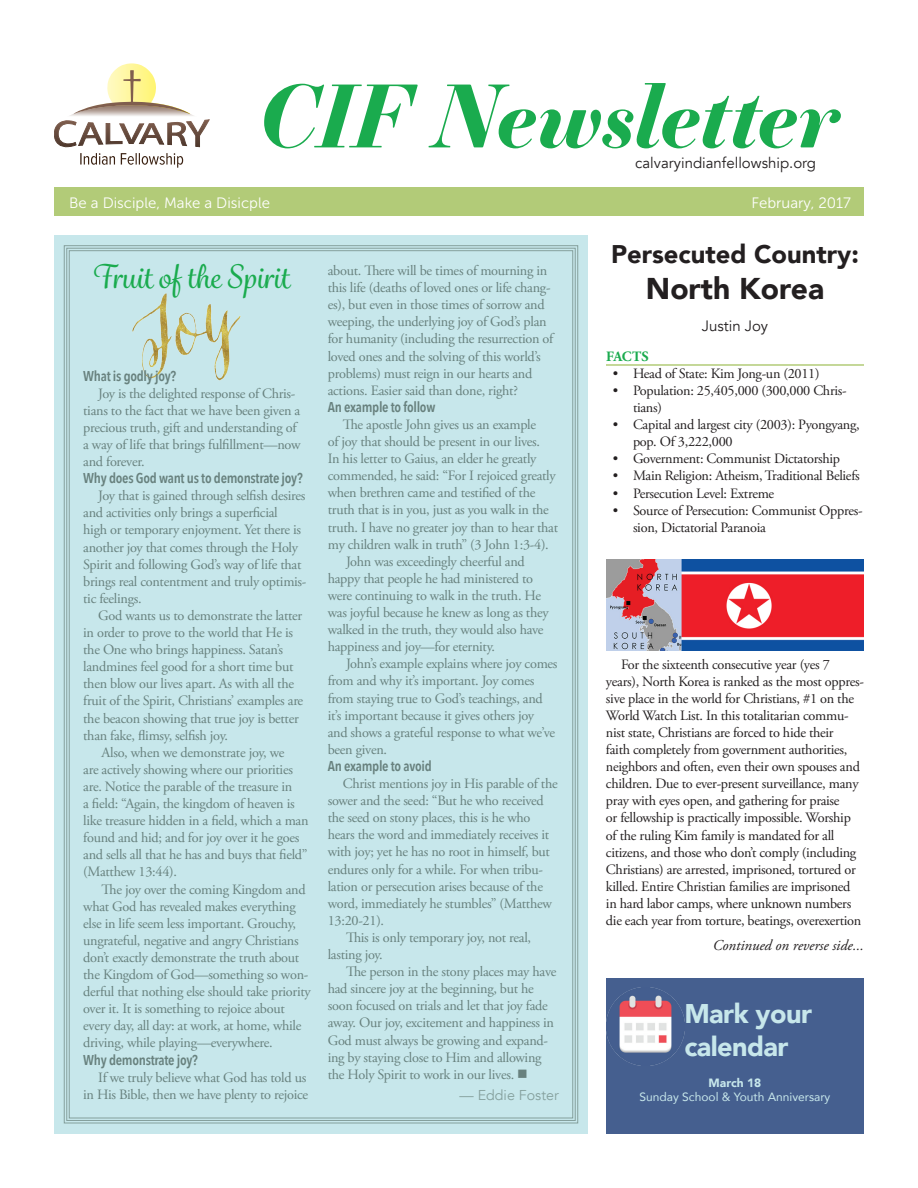
<style>
.page{position:relative;width:918px;height:1188px;background:#fff}
.page>*{position:absolute;margin:0;border:0;box-sizing:border-box;transform-origin:0 0}
.t1{font:italic 700 85.5px "Essonnes Display";letter-spacing:-.015em;color:#1aab4e}
.t2{font:500 31.5px "Grafolita Script";color:#1aab4e}
.t3{font:900 30px "Avenir";color:#231f20}
.t4{font:900 27px/32.4px "Avenir";letter-spacing:-.02em;color:#c7e7eb}
.t5{font:900 25.5px "Avenir";color:#231f20}
.t6{font:15px "Museo Sans 300";color:#fff}
.t7{font:15px "Avenir";color:#231f20}
.t8{font:italic 15px "Adobe Garamond Pro";color:#231f20}
.t9{font:14.25px/17.1px "Adobe Garamond Pro";letter-spacing:-.02em;color:#68817e}
.t10{font:14.25px/17.1px "Adobe Garamond Pro";letter-spacing:-.02em;color:#231f20}
.t11{font:600 14.25px "Avenir Next Condensed";letter-spacing:-.02em;color:#68817e}
.t12{font:14.25px "Avenir";color:#85a09d}
.t13{font:700 14.25px "Adobe Garamond Pro";letter-spacing:-.01em;color:#1aab4e}
.t14{font:12px "Avenir";color:#c7e7eb}
.t15{font:900 12px "Avenir";color:#c7e7eb}
</style>
<div class="page">
<div style="left:54px;top:235px;width:534px;height:899px;background:#c7e7eb"></div>
<div style="left:606px;top:978px;width:258px;height:156px;background:#455f8f"></div>
<svg style="left:54px;top:63px;width:156px;height:105px"></svg>
<div style="left:54px;top:188px;width:810px;height:28px;background:#b2cb78"></div>
<hr style="left:606px;top:364px;width:258px;height:2px;background:#b2cb78">
<svg style="left:63px;top:245px;width:516px;height:879px"></svg>
<img style="left:606px;top:988px;width:78px;height:78px">
<img style="left:606px;top:560px;width:258px;height:90px">
<h1 class="t1" style="left:259px;top:54px;width:582px">CIF Newsletter</h1>
<p class="t7" style="left:635px;top:154px;width:182px">calvaryindianfellowship.org</p>
<p class="t6" style="left:69px;top:194px;width:202px">Be a Disciple, Make a Disicple</p>
<p class="t6" style="left:751px;top:194px;width:101px">February, 2017</p>
<h2 class="t2" style="left:91px;top:257px;width:199px">Fruit of the Spirit</h2>
<p class="t11" style="left:83px;top:363px;width:95px">What is godly joy?</p>
<p class="t9" style="left:83px;top:385px;width:219px;text-indent:15px">Joy is the delighted response of Chris&shy;tians to the fact that we have been given a precious truth, gift and understanding of a way of life that brings fulfillment—now and forever.</p>
<p class="t11" style="left:83px;top:466px;width:221px">Why does God want us to demonstrate joy?</p>
<p class="t9" style="left:83px;top:488px;width:225px;text-indent:15px">Joy that is gained through selfish desires and activities only brings a superficial<br>high or temporary enjoyment. Yet there is another joy that comes through the Holy Spirit and following God’s way of life that brings real contentment and truly optimis&shy;tic feelings.</p>
<p class="t9" style="left:83px;top:607px;width:222px;text-indent:15px">God wants us to demonstrate the latter in order to prove to the world that He is the One who brings happiness. Satan’s landmines feel good for a short time but then blow our lives apart. As with all the fruit of the Spirit, Christians’ examples are the beacon showing that true joy is better than fake, flimsy, selfish joy.</p>
<p class="t9" style="left:83px;top:744px;width:227px;text-indent:18px">Also, when we demonstrate joy, we<br>are actively showing where our priorities are. Notice the parable of the treasure in<br>a field: “Again, the kingdom of heaven is like treasure hidden in a field, which a man found and hid; and for joy over it he goes and sells all that he has and buys that field” (Matthew 13:44).</p>
<p class="t9" style="left:83px;top:881px;width:229px;text-indent:18px">The joy over the coming Kingdom and what God has revealed makes everything else in life seem less important. Grouchy, ungrateful, negative and angry Christians don’t exactly demonstrate the truth about the Kingdom of God—something so won&shy;derful that nothing else should take priority over it. It is something to rejoice about every day, all day: at work, at home, while driving, while playing—everywhere.</p>
<p class="t11" style="left:83px;top:1047px;width:116px">Why demonstrate joy?</p>
<p class="t9" style="left:83px;top:1069px;width:227px;text-align:right">If we truly believe what God has told us<br>in His Bible, then we have plenty to rejoice</p>
<p class="t9" style="left:328px;top:262px;width:227px">about. There will be times of mourning in this life (deaths of loved ones or life chang&shy;es), but even in those times of sorrow and weeping, the underlying joy of God’s plan for humanity (including the resurrection of loved ones and the solving of this world’s problems) must reign in our hearts and actions. Easier said than done, right?</p>
<p class="t11" style="left:328px;top:395px;width:109px">An example to follow</p>
<p class="t9" style="left:343px;top:416px;width:195px">The apostle John gives us an example</p>
<p class="t9" style="left:328px;top:433px;width:214px">of joy that should be present in our lives.</p>
<p class="t9" style="left:328px;top:451px;width:210px">In his letter to Gaius, an elder he greatly</p>
<p class="t9" style="left:328px;top:468px;width:229px">commended, he said: “For I rejoiced greatly</p>
<p class="t9" style="left:328px;top:485px;width:209px">when brethren came and testified of the</p>
<p class="t9" style="left:328px;top:502px;width:223px">truth that is in you, just as you walk in the</p>
<p class="t9" style="left:328px;top:519px;width:232px">truth. I have no greater joy than to hear that</p>
<p class="t9" style="left:328px;top:536px;width:223px">my children walk in truth” (3 John 1:3-4).</p>
<p class="t9" style="left:346px;top:553px;width:180px">John was exceedingly cheerful and</p>
<p class="t9" style="left:328px;top:570px;width:207px">happy that people he had ministered to</p>
<p class="t9" style="left:328px;top:587px;width:215px">were continuing to walk in the truth. He</p>
<p class="t9" style="left:328px;top:604px;width:222px">was joyful because he knew as long as they</p>
<p class="t9" style="left:328px;top:622px;width:217px">walked in the truth, they would also have</p>
<p class="t9" style="left:328px;top:639px;width:169px">happiness and joy—for eternity.</p>
<p class="t9" style="left:346px;top:656px;width:213px">John’s example explains where joy comes</p>
<p class="t9" style="left:328px;top:673px;width:208px">from and why it’s important. Joy comes</p>
<p class="t9" style="left:328px;top:690px;width:217px">from staying true to God’s teachings, and</p>
<p class="t9" style="left:328px;top:707px;width:208px">it’s important because it gives others joy</p>
<p class="t9" style="left:328px;top:724px;width:229px">and shows a grateful response to what we’ve</p>
<p class="t9" style="left:328px;top:741px;width:61px">been given.</p>
<p class="t11" style="left:328px;top:754px;width:106px">An example to avoid</p>
<p class="t9" style="left:343px;top:775px;width:216px">Christ mentions joy in His parable of the</p>
<p class="t9" style="left:328px;top:793px;width:218px">sower and the seed: “But he who received</p>
<p class="t9" style="left:328px;top:810px;width:204px">the seed on stony places, this is he who</p>
<p class="t9" style="left:328px;top:827px;width:223px">hears the word and immediately receives it</p>
<p class="t9" style="left:328px;top:844px;width:224px">with joy; yet he has no root in himself, but</p>
<p class="t9" style="left:328px;top:861px;width:217px">endures only for a while. For when tribu-</p>
<p class="t9" style="left:328px;top:878px;width:217px">lation or persecution arises because of the</p>
<p class="t9" style="left:328px;top:895px;width:226px">word, immediately he stumbles” (Matthew</p>
<p class="t9" style="left:328px;top:912px;width:58px">13:20-21).</p>
<p class="t9" style="left:346px;top:929px;width:187px">This is only temporary joy, not real,</p>
<p class="t9" style="left:328px;top:946px;width:57px">lasting joy.</p>
<p class="t9" style="left:346px;top:964px;width:212px">The person in the stony places may have</p>
<p class="t9" style="left:328px;top:981px;width:208px">had sincere joy at the beginning, but he</p>
<p class="t9" style="left:328px;top:998px;width:222px">soon focused on trials and let that joy fade</p>
<p class="t9" style="left:328px;top:1015px;width:228px">away. Our joy, excitement and happiness in</p>
<p class="t9" style="left:328px;top:1032px;width:222px">God must always be growing and expand-</p>
<p class="t9" style="left:328px;top:1049px;width:215px">ing by staying close to Him and allowing</p>
<p class="t9" style="left:328px;top:1066px;width:202px">the Holy Spirit to work in our lives. ■</p>
<p class="t12" style="left:460px;top:1086px;width:101px">— Eddie Foster</p>
<h3 class="t5" style="left:611px;top:232px;width:249px">Persecuted Country:</h3>
<h3 class="t3" style="left:646px;top:262px;width:180px">North Korea</h3>
<p class="t7" style="left:702px;top:317px;width:68px">Justin Joy</p>
<p class="t13" style="left:606px;top:348px;width:44px">FACTS</p>
<p class="t10" style="left:613px;top:365px;width:208px">• Head of State: Kim Jong-un (2011)</p>
<p class="t10" style="left:633px;top:382px;width:215px;text-indent:-20px">• Population: 25,405,000 (300,000 Chris&shy;tians)</p>
<p class="t10" style="left:633px;top:417px;width:228px;text-indent:-20px">• Capital and largest city (2003): Pyongyang, pop. Of 3,222,000</p>
<p class="t10" style="left:613px;top:451px;width:229px">• Government: Communist Dictatorship</p>
<p class="t10" style="left:613px;top:468px;width:249px">• Main Religion: Atheism, Traditional Beliefs</p>
<p class="t10" style="left:613px;top:485px;width:163px">• Persecution Level: Extreme</p>
<p class="t10" style="left:633px;top:502px;width:231px;text-indent:-20px">• Source of Persecution: Communist Oppres&shy;sion, Dictatorial Paranoia</p>
<p class="t10" style="left:606px;top:656px;width:259px;text-indent:15px">For the sixteenth consecutive year (yes 7 years), North Korea is ranked as the most oppres&shy;sive place in the world for Christians, #1 on the World Watch List. In this totalitarian commu&shy;nist state, Christians are forced to hide their<br>faith completely from government authorities, neighbors and often, even their own spouses and children. Due to ever-present surveillance, many pray with eyes open, and gathering for praise<br>or fellowship is practically impossible. Worship of the ruling Kim family is mandated for all citizens, and those who don’t comply (including Christians) are arrested, imprisoned, tortured or killed. Entire Christian families are imprisoned in hard labor camps, where unknown numbers die each year from torture, beatings, overexertion</p>
<p class="t8" style="left:713px;top:936px;width:153px">Continued on reverse side...</p>
<h3 class="t4" style="left:684px;top:997px;width:129px">Mark your calendar</h3>
<p class="t15" style="left:709px;top:1073px;width:54px">March 18</p>
<p class="t14" style="left:640px;top:1088px;width:192px">Sunday School &amp; Youth Anniversary</p>
</div>
